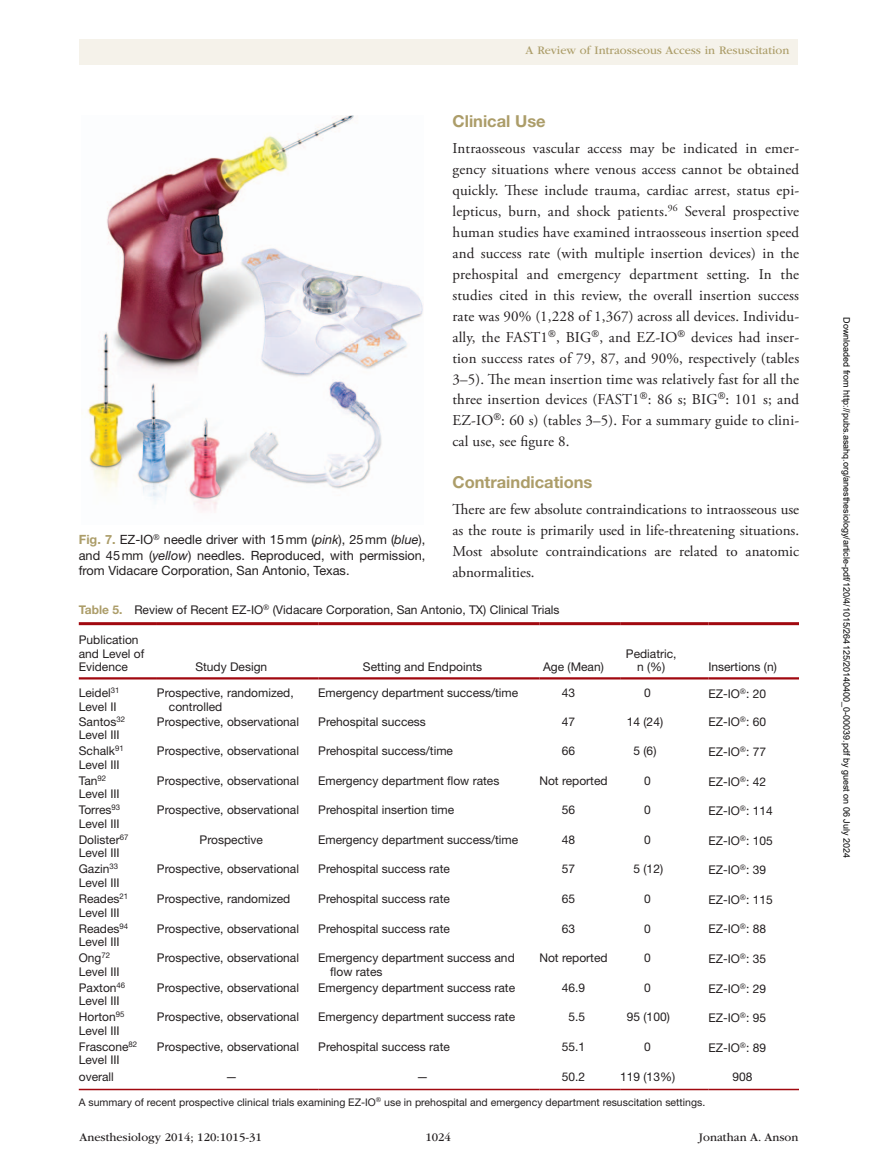
<style>
.page{position:relative;width:878px;height:1175px;background:#fff}
.page>*{position:absolute;margin:0;border:0;box-sizing:border-box;transform-origin:0 0}
.t1{font:700 16.5px "Helvetica Neue LT Std";color:#ac9d69}
.t2{font:15px/21px "Adobe Garamond Pro";color:#231f20;text-align:justify}
.t3{font:12.75px/15.8px "Helvetica Neue LT Std";color:#231f20;text-align:justify}
.t4{font:12px/13.5px "Helvetica Neue LT Std";color:#231f20}
.t5{font:12px "ITC Garamond Std";color:#231f20}
.t6{font:12px "ITC Garamond Std";color:#ac9d69}
.t7{font:10.5px "Helvetica Neue LT Std";color:#231f20}
.t8{font:9px "Arial";color:#000}
.s1{font-weight:700;color:#ac9d69}
.s2{font-style:italic}
</style>
<div class="page">
<div style="left:79px;top:39px;width:718px;height:25px;background:#f5f2ea"></div>
<img style="left:88px;top:116px;width:335px;height:395px">
<hr style="left:79px;top:622px;width:78px;height:3px;background:#a1080f">
<hr style="left:157px;top:622px;width:161px;height:3px;background:#a1080f">
<hr style="left:318px;top:622px;width:221px;height:3px;background:#a1080f">
<hr style="left:539px;top:622px;width:81px;height:3px;background:#a1080f">
<hr style="left:620px;top:622px;width:88px;height:3px;background:#a1080f">
<hr style="left:708px;top:622px;width:170px;height:3px;background:#a1080f">
<hr style="left:79px;top:677px;width:78px;height:2px;background:#a1080f">
<hr style="left:157px;top:677px;width:161px;height:2px;background:#a1080f">
<hr style="left:318px;top:677px;width:221px;height:2px;background:#a1080f">
<hr style="left:539px;top:677px;width:81px;height:2px;background:#a1080f">
<hr style="left:620px;top:677px;width:88px;height:2px;background:#a1080f">
<hr style="left:708px;top:677px;width:170px;height:2px;background:#a1080f">
<hr style="left:79px;top:1088px;width:78px;height:2px;background:#a1080f">
<hr style="left:157px;top:1088px;width:161px;height:2px;background:#a1080f">
<hr style="left:318px;top:1088px;width:221px;height:2px;background:#a1080f">
<hr style="left:539px;top:1088px;width:81px;height:2px;background:#a1080f">
<hr style="left:620px;top:1088px;width:88px;height:2px;background:#a1080f">
<hr style="left:708px;top:1088px;width:170px;height:2px;background:#a1080f">
<div style="left:799px;top:604px;width:79px;height:498px;background:#fff"></div>
<p class="t6" style="left:525px;top:44px;width:265px">A Review of Intraosseous Access in Resuscitation</p>
<h1 class="t1" style="left:452px;top:111px;width:95px">Clinical Use</h1>
<p class="t2" style="left:452px;top:138px;width:348px">Intraosseous vascular access may be indicated in emer&shy;gency situations where venous access cannot be obtained quickly. These include trauma, cardiac arrest, status epi&shy;lepticus, burn, and shock patients.<sup>96</sup> Several prospective human studies have examined intraosseous insertion speed and success rate (with multiple insertion devices) in the prehospital and emergency department setting. In the studies cited in this review, the overall insertion success rate was 90% (1,228 of 1,367) across all devices. Individu&shy;ally, the FAST1<sup>®</sup>, BIG<sup>®</sup>, and EZ-IO<sup>®</sup> devices had inser&shy;tion success rates of 79, 87, and 90%, respectively (tables 3–5). The mean insertion time was relatively fast for all the three insertion devices (FAST1<sup>®</sup>: 86 s; BIG<sup>®</sup>: 101 s; and EZ-IO<sup>®</sup>: 60 s) (tables 3–5). For a summary guide to clini&shy;cal use, see figure 8.</p>
<h1 class="t1" style="left:452px;top:472px;width:141px">Contraindications</h1>
<p class="t2" style="left:452px;top:499px;width:348px">There are few absolute contraindications to intraosseous use as the route is primarily used in life-threatening situations.<br>Most absolute contraindications are related to anatomic abnormalities.</p>
<p class="t3" style="left:79px;top:531px;width:348px"><span class="s1">Fig. 7.</span> EZ-IO<sup>®</sup> needle driver with 15mm (<span class="s2">pink</span>), 25mm (<span class="s2">blue</span>), and 45mm (<span class="s2">yellow</span>) needles. Reproduced, with permission, from Vidacare Corporation, San Antonio, Texas.</p>
<p class="t4" style="left:79px;top:602px;width:482px"><span class="s1">Table 5.</span> Review of Recent EZ-IO<sup>®</sup> (Vidacare Corporation, San Antonio, TX) Clinical Trials</p>
<p class="t4" style="left:79px;top:633px;width:67px">Publication and Level of<br>Evidence</p>
<p class="t4" style="left:626px;top:646px;width:52px;text-align:center">Pediatric, n (%)</p>
<p class="t4" style="left:195px;top:660px;width:73px">Study Design</p>
<p class="t4" style="left:363px;top:660px;width:121px">Setting and Endpoints</p>
<p class="t4" style="left:543px;top:660px;width:62px">Age (Mean)</p>
<p class="t4" style="left:708px;top:660px;width:70px">Insertions (n)</p>
<p class="t4" style="left:79px;top:686px;width:42px">Leidel<sup>31<br></sup>Level II</p>
<p class="t4" style="left:169px;top:686px;width:126px;text-indent:-12px">Prospective, randomized, controlled</p>
<p class="t4" style="left:318px;top:686px;width:201px">Emergency department success/time</p>
<p class="t4" style="left:561px;top:686px;width:15px">43</p>
<p class="t4" style="left:644px;top:686px;width:8px">0</p>
<p class="t4" style="left:708px;top:687px;width:59px">EZ-IO<sup>®</sup>: 20</p>
<p class="t4" style="left:79px;top:714px;width:48px">Santos<sup>32<br></sup>Level III</p>
<p class="t4" style="left:157px;top:714px;width:144px">Prospective, observational</p>
<p class="t4" style="left:318px;top:714px;width:109px">Prehospital success</p>
<p class="t4" style="left:561px;top:714px;width:15px">47</p>
<p class="t4" style="left:627px;top:714px;width:38px">14 (24)</p>
<p class="t4" style="left:708px;top:715px;width:59px">EZ-IO<sup>®</sup>: 60</p>
<p class="t4" style="left:79px;top:744px;width:46px">Schalk<sup>91<br></sup>Level III</p>
<p class="t4" style="left:157px;top:744px;width:144px">Prospective, observational</p>
<p class="t4" style="left:318px;top:744px;width:136px">Prehospital success/time</p>
<p class="t4" style="left:561px;top:744px;width:15px">66</p>
<p class="t4" style="left:633px;top:744px;width:24px">5 (6)</p>
<p class="t4" style="left:708px;top:744px;width:59px">EZ-IO<sup>®</sup>: 77</p>
<p class="t4" style="left:79px;top:773px;width:42px">Tan<sup>92<br></sup>Level III</p>
<p class="t4" style="left:157px;top:773px;width:144px">Prospective, observational</p>
<p class="t4" style="left:318px;top:773px;width:183px">Emergency department flow rates</p>
<p class="t4" style="left:539px;top:773px;width:70px">Not reported</p>
<p class="t4" style="left:644px;top:773px;width:8px">0</p>
<p class="t4" style="left:708px;top:774px;width:59px">EZ-IO<sup>®</sup>: 42</p>
<p class="t4" style="left:79px;top:803px;width:43px">Torres<sup>93<br></sup>Level III</p>
<p class="t4" style="left:157px;top:803px;width:144px">Prospective, observational</p>
<p class="t4" style="left:318px;top:803px;width:137px">Prehospital insertion time</p>
<p class="t4" style="left:561px;top:803px;width:15px">56</p>
<p class="t4" style="left:644px;top:803px;width:8px">0</p>
<p class="t4" style="left:708px;top:804px;width:66px">EZ-IO<sup>®</sup>: 114</p>
<p class="t4" style="left:79px;top:832px;width:51px">Dolister<sup>67<br></sup>Level III</p>
<p class="t4" style="left:200px;top:832px;width:65px">Prospective</p>
<p class="t4" style="left:318px;top:832px;width:201px">Emergency department success/time</p>
<p class="t4" style="left:561px;top:832px;width:15px">48</p>
<p class="t4" style="left:644px;top:832px;width:8px">0</p>
<p class="t4" style="left:708px;top:833px;width:66px">EZ-IO<sup>®</sup>: 105</p>
<p class="t4" style="left:79px;top:862px;width:42px">Gazin<sup>33<br></sup>Level III</p>
<p class="t4" style="left:157px;top:862px;width:144px">Prospective, observational</p>
<p class="t4" style="left:318px;top:862px;width:133px">Prehospital success rate</p>
<p class="t4" style="left:561px;top:862px;width:15px">57</p>
<p class="t4" style="left:633px;top:862px;width:31px">5 (12)</p>
<p class="t4" style="left:708px;top:863px;width:59px">EZ-IO<sup>®</sup>: 39</p>
<p class="t4" style="left:79px;top:891px;width:51px">Reades<sup>21<br></sup>Level III</p>
<p class="t4" style="left:157px;top:891px;width:135px">Prospective, randomized</p>
<p class="t4" style="left:318px;top:891px;width:133px">Prehospital success rate</p>
<p class="t4" style="left:561px;top:891px;width:15px">65</p>
<p class="t4" style="left:644px;top:891px;width:8px">0</p>
<p class="t4" style="left:708px;top:892px;width:66px">EZ-IO<sup>®</sup>: 115</p>
<p class="t4" style="left:79px;top:921px;width:51px">Reades<sup>94<br></sup>Level III</p>
<p class="t4" style="left:157px;top:921px;width:144px">Prospective, observational</p>
<p class="t4" style="left:318px;top:921px;width:133px">Prehospital success rate</p>
<p class="t4" style="left:561px;top:921px;width:15px">63</p>
<p class="t4" style="left:644px;top:921px;width:8px">0</p>
<p class="t4" style="left:708px;top:922px;width:59px">EZ-IO<sup>®</sup>: 88</p>
<p class="t4" style="left:79px;top:951px;width:42px">Ong<sup>72<br></sup>Level III</p>
<p class="t4" style="left:157px;top:951px;width:144px">Prospective, observational</p>
<p class="t4" style="left:330px;top:951px;width:186px;text-indent:-12px">Emergency department success and flow rates</p>
<p class="t4" style="left:539px;top:951px;width:70px">Not reported</p>
<p class="t4" style="left:644px;top:951px;width:8px">0</p>
<p class="t4" style="left:708px;top:951px;width:59px">EZ-IO<sup>®</sup>: 35</p>
<p class="t4" style="left:79px;top:980px;width:48px">Paxton<sup>46<br></sup>Level III</p>
<p class="t4" style="left:157px;top:980px;width:144px">Prospective, observational</p>
<p class="t4" style="left:318px;top:980px;width:198px">Emergency department success rate</p>
<p class="t4" style="left:561px;top:980px;width:25px">46.9</p>
<p class="t4" style="left:644px;top:980px;width:8px">0</p>
<p class="t4" style="left:708px;top:981px;width:59px">EZ-IO<sup>®</sup>: 29</p>
<p class="t4" style="left:79px;top:1010px;width:47px">Horton<sup>95<br></sup>Level III</p>
<p class="t4" style="left:157px;top:1010px;width:144px">Prospective, observational</p>
<p class="t4" style="left:318px;top:1010px;width:198px">Emergency department success rate</p>
<p class="t4" style="left:568px;top:1010px;width:18px">5.5</p>
<p class="t4" style="left:627px;top:1010px;width:44px">95 (100)</p>
<p class="t4" style="left:708px;top:1011px;width:59px">EZ-IO<sup>®</sup>: 95</p>
<p class="t4" style="left:79px;top:1039px;width:60px">Frascone<sup>82<br></sup>Level III</p>
<p class="t4" style="left:157px;top:1039px;width:144px">Prospective, observational</p>
<p class="t4" style="left:318px;top:1039px;width:133px">Prehospital success rate</p>
<p class="t4" style="left:561px;top:1039px;width:25px">55.1</p>
<p class="t4" style="left:644px;top:1039px;width:8px">0</p>
<p class="t4" style="left:708px;top:1040px;width:59px">EZ-IO<sup>®</sup>: 89</p>
<p class="t4" style="left:79px;top:1069px;width:37px">overall</p>
<p class="t4" style="left:225px;top:1069px;width:13px">—</p>
<p class="t4" style="left:416px;top:1069px;width:13px">—</p>
<p class="t4" style="left:561px;top:1069px;width:25px">50.2</p>
<p class="t4" style="left:620px;top:1069px;width:56px">119 (13%)</p>
<p class="t4" style="left:732px;top:1069px;width:22px">908</p>
<p class="t7" style="left:79px;top:1096px;width:628px">A summary of recent prospective clinical trials examining EZ-IO<sup>®</sup> use in prehospital and emergency department resuscitation settings.</p>
<p class="t5" style="left:80px;top:1130px;width:184px">Anesthesiology 2014; 120:1015-31</p>
<p class="t5" style="left:425px;top:1130px;width:27px">1024</p>
<p class="t5" style="left:699px;top:1130px;width:101px">Jonathan A. Anson</p>
<p class="t8" style="left:850px;top:317px;width:542px;rotate:90deg">Downloaded from http://pubs.asahq.org/anesthesiology/article-pdf/120/4/1015/264125/20140400_0-00039.pdf by guest on 06 July 2024</p>
</div>
